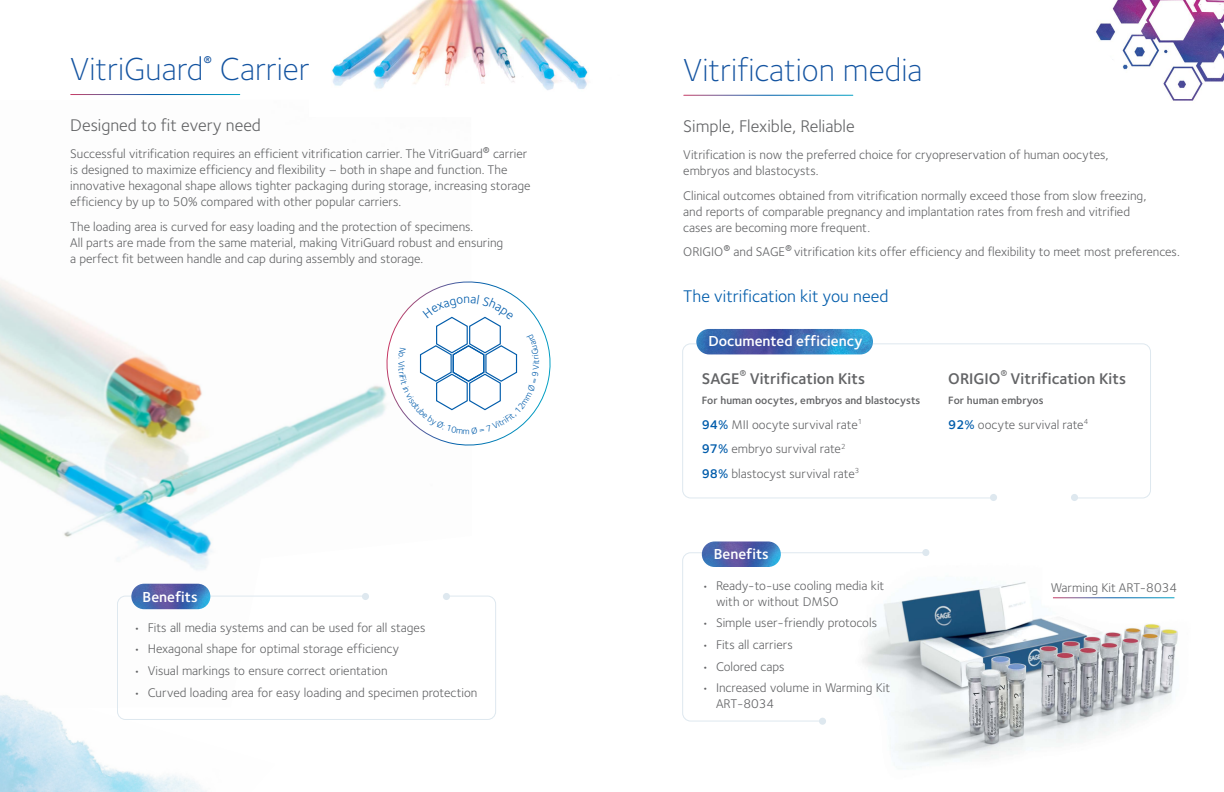
<style>
.page{position:relative;width:1224px;height:792px;background:#fff}
.page>*{position:absolute;margin:0;border:0;box-sizing:border-box;transform-origin:0 0}
.t1{font:300 33px "Foundry Sterling";color:#1353a0}
.t2{font:17.5px "Foundry Sterling";color:#636466}
.t3{font:17.5px "Foundry Sterling";color:#005cab}
.t4{font:600 16px "Foundry Sterling";color:#636466}
.t5{font:600 15px "Foundry Sterling";color:#fff}
.t6{font:13px/16px "Foundry Sterling";color:#636466}
.t7{font:13px "Foundry Sterling";color:#005cab}
.t8{font:600 11px "Foundry Sterling";color:#636466}
.s1{font-weight:600;color:#005cab}
</style>
<div class="page">
<img style="left:892px;top:549px;width:286px;height:215px">
<svg style="left:682px;top:552px;width:243px;height:170px"></svg>
<img style="left:0;top:280px;width:472px;height:330px">
<img style="left:332px;top:0;width:256px;height:90px">
<img style="left:0;top:695px;width:206px;height:97px">
<img style="left:1096px;top:0;width:128px;height:101px">
<div style="left:682px;top:343px;width:469px;height:155px;border:1px solid #dee8ef;border-radius:8px"></div>
<div style="left:993px;top:492px;width:81px;height:12px;background:#fff"></div>
<div style="left:1071px;top:494px;width:7px;height:7px;background:#dee8ef;border-radius:50%"></div>
<div style="left:990px;top:494px;width:7px;height:7px;background:#dee8ef;border-radius:50%"></div>
<div style="left:819px;top:718px;width:7px;height:7px;background:#dee8ef;border-radius:50%"></div>
<div style="left:117px;top:596px;width:379px;height:124px;border:1px solid #dee8ef;border-radius:8px"></div>
<img style="left:131px;top:584px;width:79px;height:25px;border-radius:13px">
<div style="left:365px;top:591px;width:81px;height:12px;background:#fff"></div>
<div style="left:443px;top:593px;width:7px;height:7px;background:#dee8ef;border-radius:50%"></div>
<div style="left:362px;top:593px;width:7px;height:7px;background:#dee8ef;border-radius:50%"></div>
<img style="left:702px;top:541px;width:79px;height:26px;border-radius:13px">
<div style="left:922px;top:549px;width:7px;height:7px;background:#dee8ef;border-radius:50%"></div>
<img style="left:696px;top:329px;width:177px;height:25px;border-radius:13px">
<hr style="left:1053px;top:597px;width:121px;height:1px;background:#fff">
<svg style="left:379px;top:280px;width:172px;height:172px"></svg>
<h1 class="t1" style="left:70px;top:50px;width:241px">VitriGuard<sup>®</sup> Carrier</h1>
<h2 class="t2" style="left:70px;top:115px;width:192px">Designed to fit every need</h2>
<p class="t6" style="left:70px;top:146px;width:462px">Successful vitrification requires an efficient vitrification carrier. The VitriGuard<sup>®</sup> carrier is designed to maximize efficiency and flexibility – both in shape and function. The innovative hexagonal shape allows tighter packaging during storage, increasing storage efficiency by up to 50% compared with other popular carriers.</p>
<p class="t6" style="left:70px;top:219px;width:435px">The loading area is curved for easy loading and the protection of specimens.<br>All parts are made from the same material, making VitriGuard robust and ensuring a perfect fit between handle and cap during assembly and storage.</p>
<p class="t5" style="left:143px;top:588px;width:57px">Benefits</p>
<p class="t7" style="left:464px;top:291px;width:8px">n</p>
<p class="t6" style="left:134px;top:619px;width:293px">• Fits all media systems and can be used for all stages</p>
<p class="t6" style="left:134px;top:641px;width:267px">• Hexagonal shape for optimal storage efficiency</p>
<p class="t6" style="left:134px;top:663px;width:256px">• Visual markings to ensure correct orientation</p>
<p class="t6" style="left:134px;top:684px;width:345px">• Curved loading area for easy loading and specimen protection</p>
<h1 class="t1" style="left:683px;top:50px;width:241px">Vitrification media</h1>
<h2 class="t2" style="left:683px;top:116px;width:173px">Simple, Flexible, Reliable</h2>
<p class="t6" style="left:683px;top:147px;width:427px">Vitrification is now the preferred choice for cryopreservation of human oocytes, embryos and blastocysts.</p>
<p class="t6" style="left:683px;top:187px;width:465px">Clinical outcomes obtained from vitrification normally exceed those from slow freezing, and reports of comparable pregnancy and implantation rates from fresh and vitrified cases are becoming more frequent.</p>
<p class="t6" style="left:683px;top:244px;width:498px">ORIGIO<sup>®</sup> and SAGE<sup>®</sup>vitrification kits offer efficiency and flexibility to meet most preferences.</p>
<h2 class="t3" style="left:683px;top:286px;width:207px">The vitrification kit you need</h2>
<p class="t5" style="left:708px;top:333px;width:156px">Documented efficiency</p>
<p class="t4" style="left:702px;top:370px;width:165px">SAGE<sup>®</sup> Vitrification Kits</p>
<p class="t8" style="left:702px;top:394px;width:220px">For human oocytes, embryos and blastocysts</p>
<p class="t6" style="left:702px;top:412px;width:162px;line-height:24.5px"><span class="s1">94%</span> MII oocyte survival rate<sup>1<br></sup><span class="s1">97%</span> embryo survival rate<sup>2<br></sup><span class="s1">98%</span> blastocyst survival rate<sup>3</sup></p>
<p class="t5" style="left:714px;top:545px;width:57px">Benefits</p>
<p class="t6" style="left:716px;top:577px;width:170px;text-indent:-14px">• Ready-to-use cooling media kit with or without DMSO</p>
<p class="t6" style="left:702px;top:615px;width:177px">• Simple user-friendly protocols</p>
<p class="t6" style="left:702px;top:637px;width:92px">• Fits all carriers</p>
<p class="t6" style="left:702px;top:658px;width:84px">• Colored caps</p>
<p class="t6" style="left:716px;top:680px;width:176px;text-indent:-14px">• Increased volume in Warming Kit<br>ART-8034</p>
<p class="t4" style="left:948px;top:370px;width:179px">ORIGIO<sup>®</sup> Vitrification Kits</p>
<p class="t8" style="left:948px;top:394px;width:97px">For human embryos</p>
<p class="t6" style="left:948px;top:416px;width:141px"><span class="s1">92%</span> oocyte survival rate<sup>4</sup></p>
<p class="t6" style="left:1051px;top:580px;width:128px">Warming Kit ART-8034</p>
</div>
